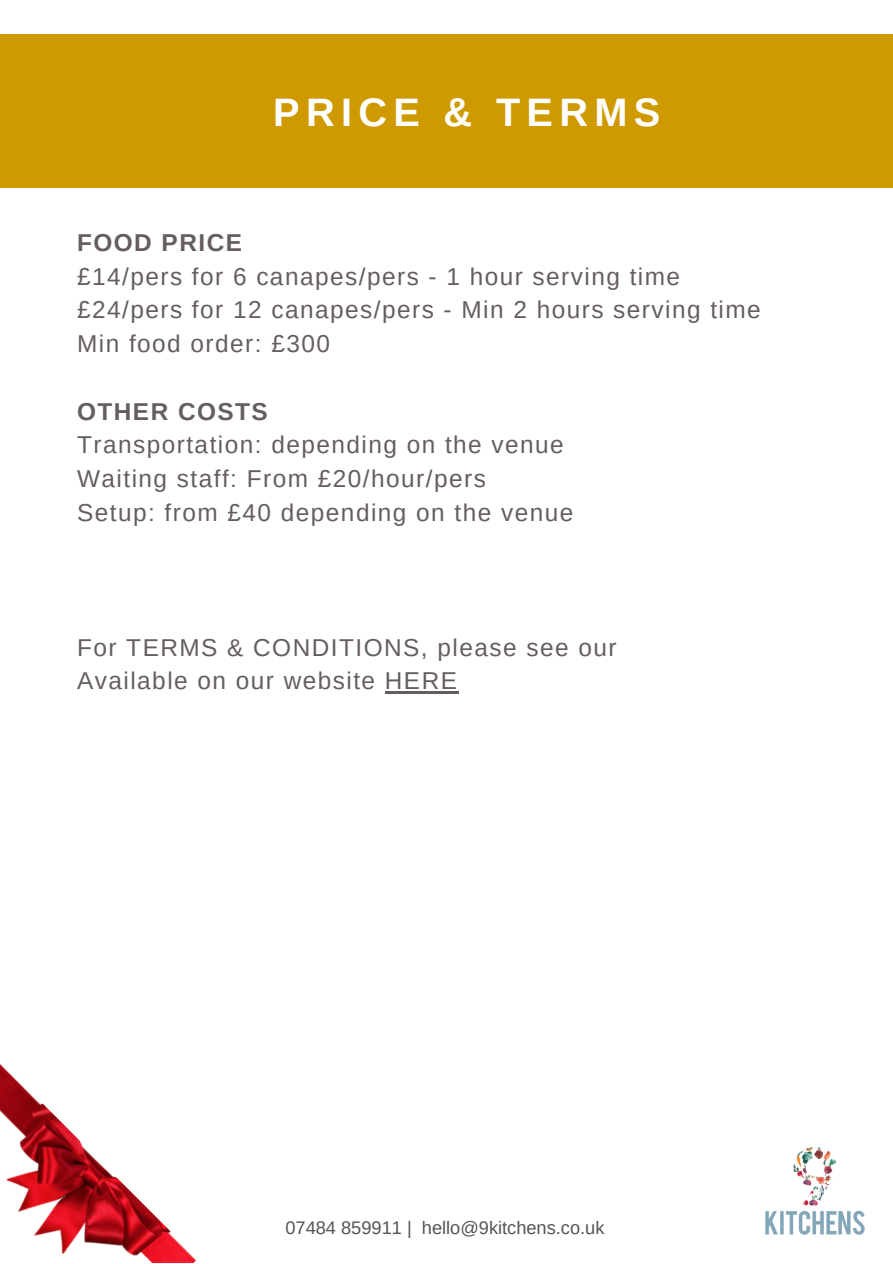
<style>
.page{position:relative;width:893px;height:1264px;background:#fff}
.page>*{position:absolute;margin:0;border:0;box-sizing:border-box;transform-origin:0 0}
.t1{font:700 39.6px "Arimo";letter-spacing:.16em;color:#fff}
.t2{font:24.45px/33.8px "Arimo";letter-spacing:.06em;color:#665e5e}
.t3{font:700 24.45px "Arimo";letter-spacing:.06em;color:#665e5e}
.t4{font:18.15px "Arimo";color:#545454}
</style>
<div class="page">
<div style="left:0;top:35px;width:892px;height:152px;background:#ce9a00"></div>
<img style="left:765px;top:1147px;width:100px;height:88px">
<hr style="left:385px;top:691px;width:73px;height:3px;background:#665e5e">
<img style="left:0;top:1064px;width:196px;height:198px">
<h1 class="t1" style="left:273px;top:90px;width:388px">PRICE &amp; TERMS</h1>
<p class="t3" style="left:77px;top:229px;width:166px">FOOD PRICE</p>
<p class="t2" style="left:77px;top:259px;width:685px">£14/pers for 6 canapes/pers - 1 hour serving time £24/pers for 12 canapes/pers - Min 2 hours serving time<br>Min food order: £300</p>
<p class="t3" style="left:77px;top:397px;width:192px">OTHER COSTS</p>
<p class="t2" style="left:77px;top:428px;width:497px">Transportation: depending on the venue<br>Waiting staff: From £20/hour/pers<br>Setup: from £40 depending on the venue</p>
<p class="t2" style="left:77px;top:630px;width:541px">For TERMS &amp; CONDITIONS, please see our<br>Available on our website HERE</p>
<p class="t4" style="left:285px;top:1217px;width:320px">07484 859911 | hello@9kitchens.co.uk</p>
</div>
